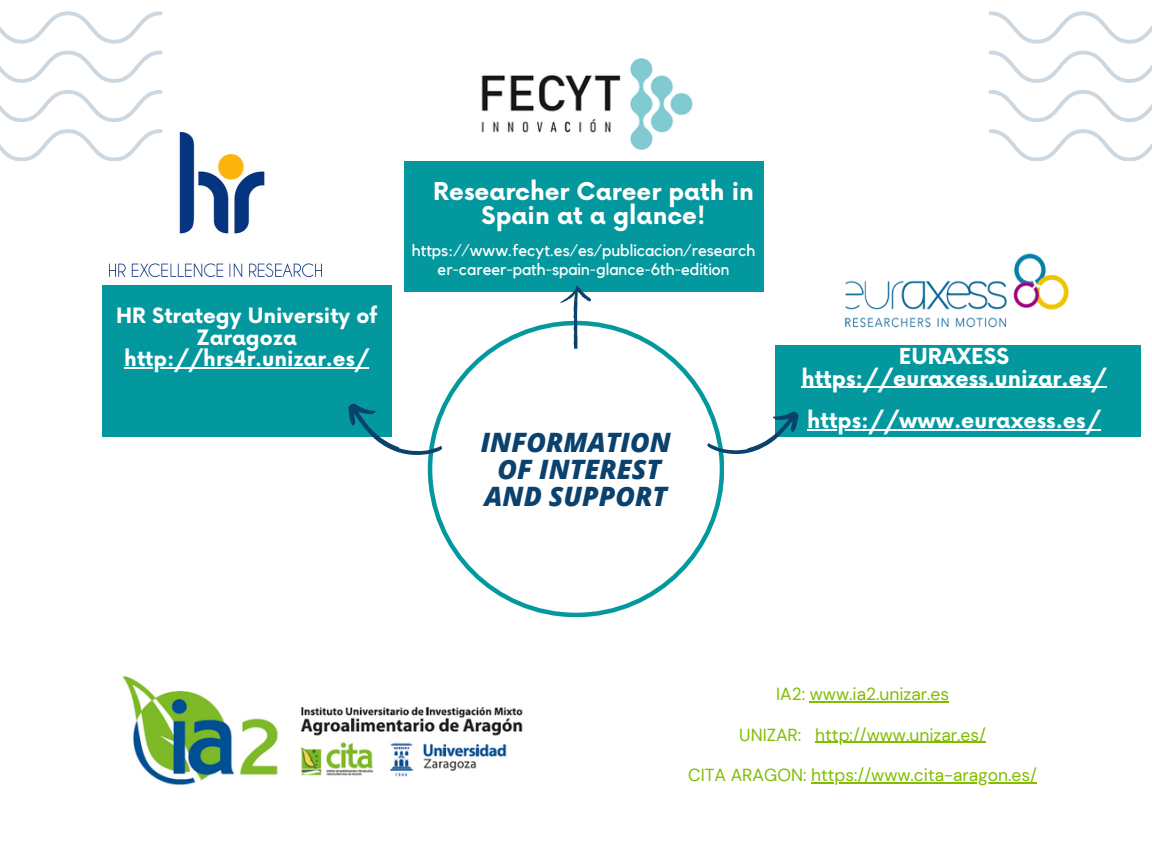
<style>
.page{position:relative;width:1152px;height:864px;background:#fff}
.page>*{position:absolute;margin:0;border:0;box-sizing:border-box;transform-origin:0 0}
.t1{font:italic 800 26.7px/27px "Open Sans";color:#0b416d;text-align:center}
.t2{font:700 23.85px/24px "Now";color:#fff;text-align:center}
.t3{font:700 21.45px "Now";color:#fff}
.t4{font:700 20.55px/21.3px "Now";color:#fff;text-align:center}
.t5{font:17.4px "DM Sans";color:#80bd00}
.t6{font:16.5px/19.2px "Kollektif";color:#fff;text-align:center}
</style>
<div class="page">
<svg style="left:428px;top:321px;width:296px;height:296px"></svg>
<div style="left:102px;top:285px;width:289px;height:152px;background:#03989e"></div>
<div style="left:404px;top:161px;width:359px;height:130px;background:#03989e"></div>
<div style="left:775px;top:346px;width:366px;height:91px;background:#03989e"></div>
<svg style="left:348px;top:397px;width:95px;height:75px"></svg>
<svg style="left:707px;top:405px;width:92px;height:64px"></svg>
<svg style="left:558px;top:286px;width:33px;height:63px"></svg>
<img style="left:109px;top:133px;width:213px;height:144px">
<svg style="left:0;top:11px;width:163px;height:150px"></svg>
<img style="left:845px;top:253px;width:224px;height:75px">
<img style="left:481px;top:59px;width:212px;height:91px">
<img style="left:122px;top:676px;width:401px;height:110px">
<hr style="left:124px;top:367px;width:245px;height:1px;background:#fff">
<hr style="left:801px;top:387px;width:306px;height:1px;background:#fff">
<hr style="left:807px;top:430px;width:294px;height:1px;background:#fff">
<hr style="left:810px;top:701px;width:139px;height:2px;background:#80bd00">
<hr style="left:815px;top:742px;width:171px;height:1px;background:#80bd00">
<hr style="left:811px;top:782px;width:226px;height:2px;background:#80bd00">
<svg style="left:989px;top:11px;width:163px;height:150px"></svg>
<p class="t2" style="left:433px;top:181px;width:322px">Researcher Career path in<br>Spain at a glance!</p>
<p class="t6" style="left:412px;top:241px;width:345px">https://www.fecyt.es/es/publicacion/research er-career-path-spain-glance-6th-edition</p>
<p class="t4" style="left:116px;top:306px;width:263px">HR Strategy University of<br>Zaragoza</p>
<h3 class="t4" style="left:124px;top:349px;width:246px">http://hrs4r.unizar.es/</h3>
<h1 class="t3" style="left:899px;top:345px;width:112px">EURAXESS</h1>
<h3 class="t3" style="left:801px;top:366px;width:307px">https://euraxess.unizar.es/</h3>
<h3 class="t3" style="left:807px;top:409px;width:295px">https://www.euraxess.es/</h3>
<p class="t1" style="left:481px;top:428px;width:192px">INFORMATION<br>OF INTEREST<br>AND SUPPORT</p>
<p class="t5" style="left:776px;top:683px;width:174px">IA2: www.ia2.unizar.es</p>
<p class="t5" style="left:739px;top:724px;width:64px">UNIZAR:</p>
<p class="t5" style="left:815px;top:724px;width:172px">http://www.unizar.es/</p>
<p class="t5" style="left:688px;top:764px;width:350px">CITA ARAGON: https://www.cita-aragon.es/</p>
</div>
